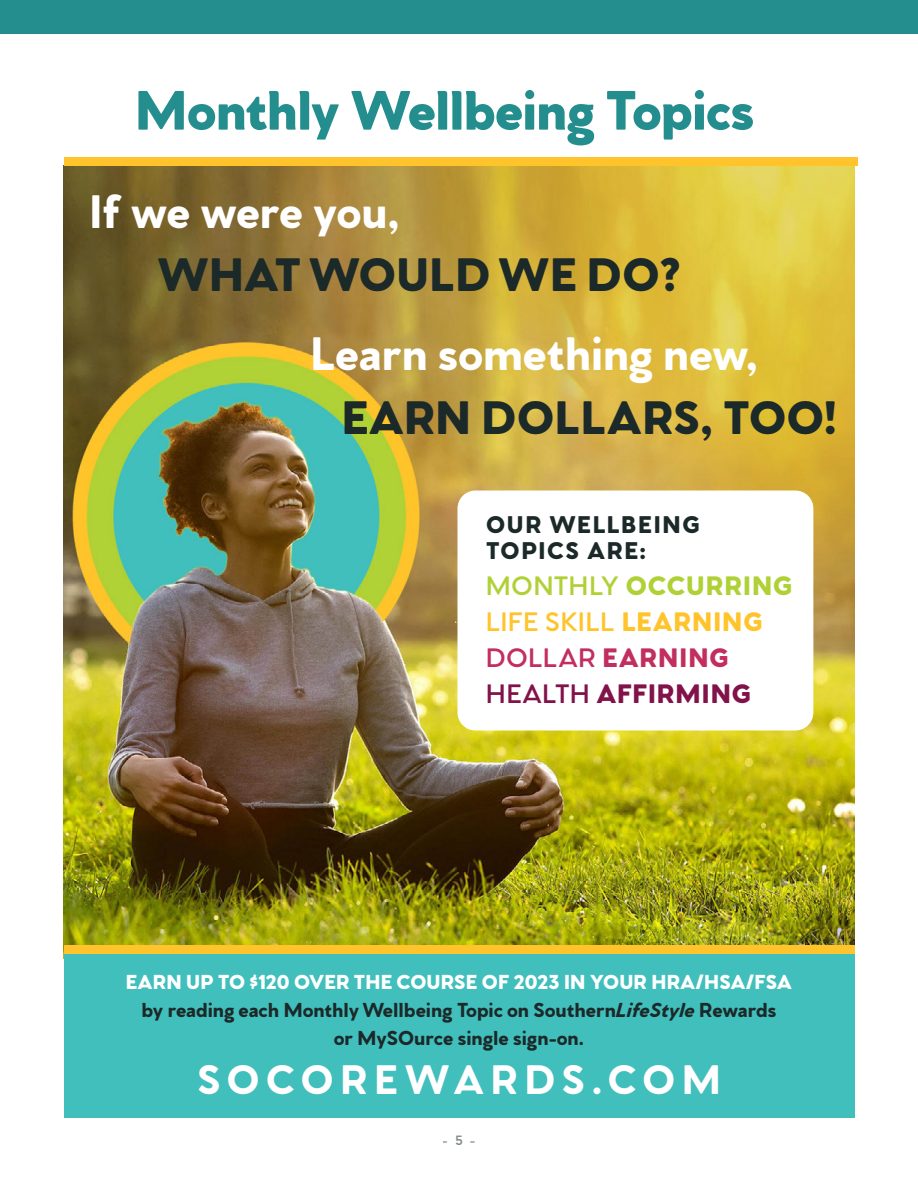
<style>
.page{position:relative;width:918px;height:1188px;background:#fff}
.page>*{position:absolute;margin:0;border:0;box-sizing:border-box;transform-origin:0 0}
.t1{font:900 58.5px "Venti CF";letter-spacing:-.02em;color:#248e8e}
.t2{font:900 49.5px "Venti CF";letter-spacing:.01em;color:#1c2929}
.t3{font:800 49.5px "Venti CF";letter-spacing:-.005em;color:#fff}
.t4{font:800 43.5px "Venti CF";letter-spacing:.15em;color:#fff}
.t5{font:900 28.2px/36px "Venti CF";letter-spacing:.04em;color:#b0d136}
.t6{font:900 25.5px/26px "Venti CF";letter-spacing:.06em;color:#1c2929}
.t7{font:800 21.3px/27.9px "Venti CF";color:#1c2929;text-align:center}
.t8{font:600 14.25px "Venti CF";color:#1c2929}
.s1{font-weight:600}
.s2{font-weight:600;color:#ffc42b}
.s3{color:#ffc42b}
.s4{font-weight:600;color:#c22e5e}
.s5{color:#c22e5e}
.s6{font-weight:600;color:#82124a}
.s7{color:#82124a}
.s8{font-weight:900;color:#fff}
.s9{font-style:italic}
</style>
<div class="page">
<div style="left:0;top:0;width:918px;height:34px;background:#248e8e"></div>
<img style="left:64px;top:166px;width:790px;height:779px">
<div style="left:64px;top:945px;width:790px;height:173px;background:#41bfbd"></div>
<div style="left:458px;top:490px;width:355px;height:240px;background:#fff;border-radius:18px"></div>
<div style="left:64px;top:945px;width:790px;height:9px;background:#ffc42b"></div>
<div style="left:64px;top:157px;width:793px;height:9px;background:#ffc42b"></div>
<h1 class="t1" style="left:135px;top:74px;width:621px">Monthly Wellbeing Topics</h1>
<h2 class="t3" style="left:90px;top:181px;width:312px">If we were you,</h2>
<h2 class="t2" style="left:157px;top:244px;width:524px">WHAT WOULD WE DO?</h2>
<h2 class="t3" style="left:310px;top:323px;width:449px">Learn something new,</h2>
<h2 class="t2" style="left:342px;top:387px;width:496px">EARN DOLLARS, TOO!</h2>
<p class="t6" style="left:486px;top:513px;width:215px">OUR WELLBEING<br>TOPICS ARE:</p>
<h3 class="t5" style="left:486px;top:569px;width:308px"><span class="s1">MONTHLY</span> OCCURRING<br><span class="s2">LIFE SKILL</span> <span class="s3">LEARNING<br></span><span class="s4">DOLLAR</span> <span class="s5">EARNING<br></span><span class="s6">HEALTH</span> <span class="s7">AFFIRMING</span></h3>
<p class="t7" style="left:126px;top:969px;width:668px"><span class="s8">EARN UP TO $120 OVER THE COURSE OF 2023 IN YOUR HRA/HSA/FSA </span>by reading each Monthly Wellbeing Topic on Southern<span class="s9">LifeStyle</span> Rewards<br>or MySOurce single sign-on.</p>
<h3 class="t4" style="left:197px;top:1052px;width:525px">SOCOREWARDS.COM</h3>
<p class="t8" style="left:443px;top:1131px;width:34px">- 5 -</p>
</div>
